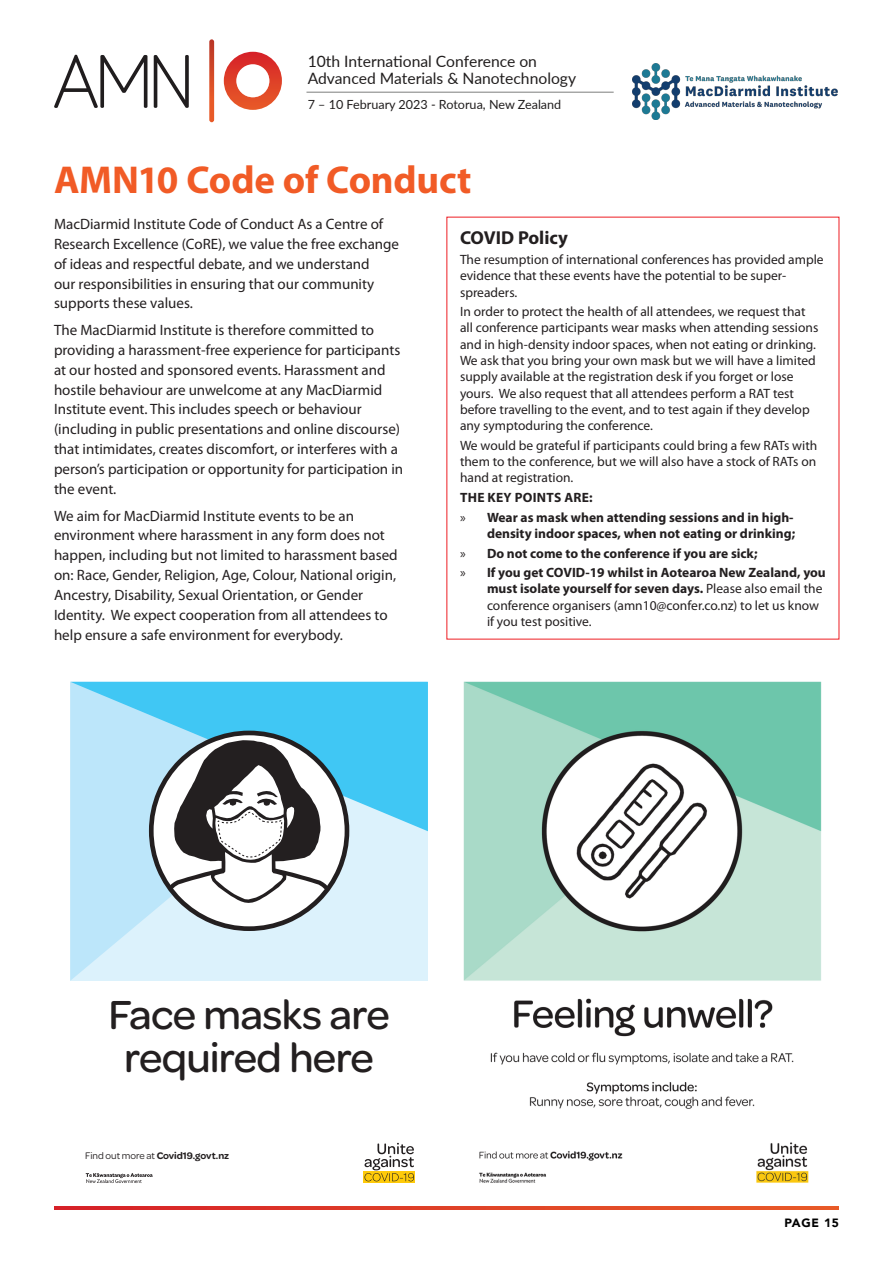
<style>
.page{position:relative;width:893px;height:1263px;background:#fff}
.page>*{position:absolute;margin:0;border:0;box-sizing:border-box;transform-origin:0 0}
.t1{font:500 43.35px/43.3px "Omnes";letter-spacing:-.015em;color:#231f20;text-align:center}
.t2{font:700 39px "Myriad Pro";letter-spacing:-.005em;color:#f15b26}
.t3{font:700 18.75px "Myriad Pro";color:#231f20}
.t4{font:15.75px/17.4px "Lato";color:#211e1e}
.t5{font:15px/19.8px "Myriad Pro";color:#231f20}
.t6{font:13.5px/16.4px "Myriad Pro";color:#231f20}
.t7{font:700 13.5px/19.6px "Myriad Pro";color:#231f20}
.t8{font:12.6px "Lato";color:#211e1e}
.t9{font:900 12px "Avenir";letter-spacing:.06em;color:#000}
.t10{font:600 10.2px "Omnes";letter-spacing:-.005em;color:#231f20}
.s1{font-weight:400}
.s2{font-weight:700}
</style>
<div class="page">
<hr style="left:306px;top:92px;width:308px;height:1px;background:#808180">
<svg style="left:54px;top:55px;width:93px;height:53px"></svg>
<svg style="left:154px;top:55px;width:35px;height:53px"></svg>
<svg style="left:224px;top:52px;width:58px;height:58px"></svg>
<svg style="left:209px;top:39px;width:5px;height:83px"></svg>
<img style="left:633px;top:63px;width:205px;height:56px">
<svg style="left:54px;top:1206px;width:785px;height:4px;background:#de3f27"></svg>
<svg style="left:363px;top:1171px;width:52px;height:12px"></svg>
<svg style="left:364px;top:1143px;width:50px;height:38px"></svg>
<svg style="left:86px;top:1173px;width:67px;height:10px"></svg>
<svg style="left:70px;top:831px;width:357px;height:150px;background:#d3eefb"></svg>
<svg style="left:70px;top:682px;width:358px;height:149px;background:#6ed2f6"></svg>
<svg style="left:149px;top:731px;width:200px;height:200px"></svg>
<img style="left:463px;top:681px;width:359px;height:502px">
<p class="t4" style="left:308px;top:52px;width:270px">10th International Conference on<br>Advanced Materials &amp; Nanotechnology</p>
<p class="t8" style="left:308px;top:95px;width:255px">7 – 10 February 2023 - Rotorua, New Zealand</p>
<h2 class="t2" style="left:54px;top:154px;width:419px">AMN10 Code of Conduct</h2>
<p class="t5" style="left:54px;top:214px;width:347px">MacDiarmid Institute Code of Conduct As a Centre of Research Excellence (CoRE), we value the free exchange of ideas and respectful debate, and we understand<br>our responsibilities in ensuring that our community supports these values.</p>
<p class="t5" style="left:54px;top:320px;width:351px">The MacDiarmid Institute is therefore committed to providing a harassment-free experience for participants at our hosted and sponsored events. Harassment and hostile behaviour are unwelcome at any MacDiarmid Institute event. This includes speech or behaviour (including in public presentations and online discourse) that intimidates, creates discomfort, or interferes with a person’s participation or opportunity for participation in the event.</p>
<p class="t5" style="left:54px;top:505px;width:345px">We aim for MacDiarmid Institute events to be an environment where harassment in any form does not happen, including but not limited to harassment based on: Race, Gender, Religion, Age, Colour, National origin, Ancestry, Disability, Sexual Orientation, or Gender Identity. We expect cooperation from all attendees to help ensure a safe environment for everybody.</p>
<p class="t3" style="left:460px;top:226px;width:110px">COVID Policy</p>
<p class="t6" style="left:460px;top:251px;width:365px">The resumption of international conferences has provided ample evidence that these events have the potential to be super&shy;spreaders.</p>
<p class="t6" style="left:460px;top:303px;width:360px">In order to protect the health of all attendees, we request that all conference participants wear masks when attending sessions and in high-density indoor spaces, when not eating or drinking.<br>We ask that you bring your own mask but we will have a limited supply available at the registration desk if you forget or lose yours. We also request that all attendees perform a RAT test before travelling to the event, and to test again if they develop any symptoduring the conference.</p>
<p class="t6" style="left:460px;top:437px;width:359px;text-align:justify">We would be grateful if participants could bring a few RATs with them to the conference, but we will also have a stock of RATs on hand at registration.</p>
<p class="t7" style="left:460px;top:487px;width:335px">THE KEY POINTS ARE:<br><span class="s1">»</span> Wear as mask when attending sessions and in high-</p>
<p class="t7" style="left:460px;top:523px;width:367px;text-indent:27px">density indoor spaces, when not eating or drinking;<br><span class="s1">»</span> Do not come to the conference if you are sick;<br><span class="s1">»</span> If you get COVID-19 whilst in Aotearoa New Zealand, you</p>
<p class="t6" style="left:487px;top:580px;width:337px"><span class="s2">must isolate yourself for seven days.</span> Please also email the conference organisers (amn10@confer.co.nz) to let us know if you test positive.</p>
<h1 class="t1" style="left:108px;top:990px;width:283px">Face masks are required here</h1>
<p class="t10" style="left:85px;top:1148px;width:145px"><span class="s1">Find out more at</span> Covid19.govt.nz</p>
<p class="t9" style="left:784px;top:1213px;width:56px">PAGE 15</p>
</div>
